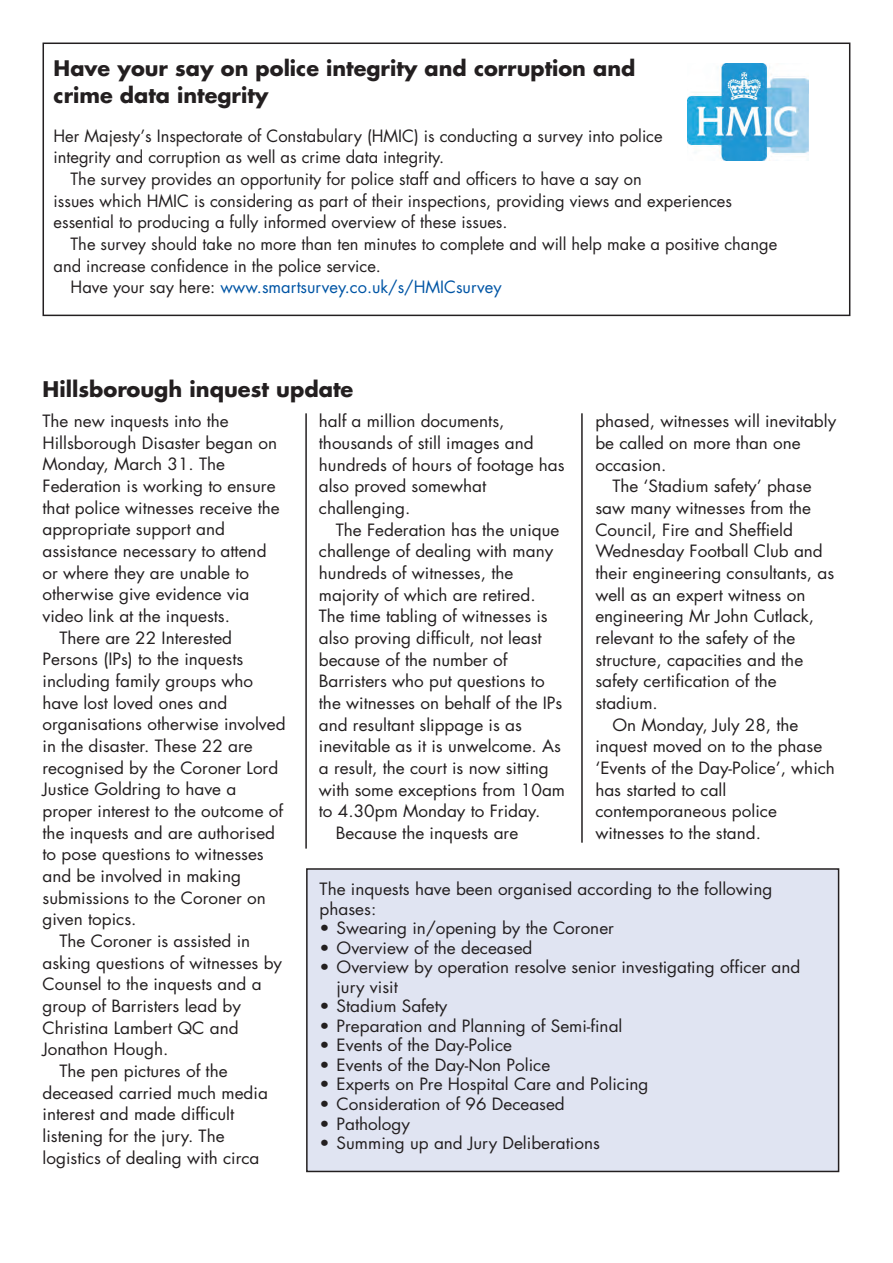
<style>
.page{position:relative;width:893px;height:1263px;background:#fff}
.page>*{position:absolute;margin:0;border:0;box-sizing:border-box;transform-origin:0 0}
.t1{font:700 21px "Futura";color:#231f20}
.t2{font:700 20.85px/27.5px "Futura";color:#231f20}
.t3{font:16.5px/21.6px "Futura";color:#231f20;scale:1.04 1}
.t4{font:16.5px/21.6px "Futura";color:#231f20}
.t5{font:16.5px "Futura";color:#0155a5}
.s1{color:#231f20}
</style>
<div class="page">
<hr style="left:305px;top:413px;width:2px;height:435px;background:#231f20">
<hr style="left:581px;top:413px;width:2px;height:430px;background:#231f20">
<div style="left:307px;top:869px;width:532px;height:302px;background:#e0e4f2"></div>
<div style="left:306px;top:868px;width:533px;height:304px;border:2px solid #231f20"></div>
<div style="left:43px;top:43px;width:807px;height:273px;border:2px solid #231f20"></div>
<img style="left:688px;top:64px;width:120px;height:97px">
<p class="t2" style="left:54px;top:56px;width:583px">Have your say on police integrity and corruption and crime data integrity</p>
<p class="t4" style="left:54px;top:126px;width:611px">Her Majesty’s Inspectorate of Constabulary (HMIC) is conducting a survey into police integrity and corruption as well as crime data integrity.</p>
<p class="t4" style="left:54px;top:170px;width:680px;text-indent:17px">The survey provides an opportunity for police staff and officers to have a say on<br>issues which HMIC is considering as part of their inspections, providing views and experiences essential to producing a fully informed overview of these issues.</p>
<p class="t4" style="left:71px;top:235px;width:708px">The survey should take no more than ten minutes to complete and will help make a positive change</p>
<p class="t4" style="left:54px;top:256px;width:329px">and increase confidence in the police service.</p>
<p class="t5" style="left:71px;top:280px;width:433px"><span class="s1">Have your say here:</span> www.smartsurvey.co.uk/s/HMICsurvey</p>
<p class="t1" style="left:43px;top:379px;width:312px">Hillsborough inquest update</p>
<p class="t3" style="left:43px;top:412px;width:181px">The new inquests into the</p>
<p class="t3" style="left:43px;top:433px;width:227px">Hillsborough Disaster began on</p>
<p class="t3" style="left:43px;top:455px;width:177px">Monday, March 31. The</p>
<p class="t3" style="left:43px;top:476px;width:226px">Federation is working to ensure</p>
<p class="t3" style="left:43px;top:498px;width:230px">that police witnesses receive the</p>
<p class="t3" style="left:43px;top:520px;width:177px">appropriate support and</p>
<p class="t3" style="left:43px;top:541px;width:217px">assistance necessary to attend</p>
<p class="t3" style="left:43px;top:563px;width:200px">or where they are unable to</p>
<p class="t3" style="left:43px;top:585px;width:200px">otherwise give evidence via</p>
<p class="t3" style="left:43px;top:606px;width:182px">video link at the inquests.</p>
<p class="t3" style="left:60px;top:628px;width:167px">There are 22 Interested</p>
<p class="t3" style="left:43px;top:650px;width:195px">Persons (IPs) to the inquests</p>
<p class="t3" style="left:43px;top:671px;width:204px">including family groups who</p>
<p class="t3" style="left:43px;top:693px;width:179px">have lost loved ones and</p>
<p class="t3" style="left:43px;top:715px;width:235px">organisations otherwise involved</p>
<p class="t3" style="left:43px;top:736px;width:204px">in the disaster. These 22 are</p>
<p class="t3" style="left:43px;top:758px;width:228px">recognised by the Coroner Lord</p>
<p class="t3" style="left:43px;top:780px;width:188px">Justice Goldring to have a</p>
<p class="t3" style="left:43px;top:801px;width:233px">proper interest to the outcome of</p>
<p class="t3" style="left:43px;top:823px;width:225px">the inquests and are authorised</p>
<p class="t3" style="left:43px;top:845px;width:214px">to pose questions to witnesses</p>
<p class="t3" style="left:43px;top:866px;width:192px">and be involved in making</p>
<p class="t3" style="left:43px;top:888px;width:216px">submissions to the Coroner on</p>
<p class="t3" style="left:43px;top:910px;width:92px">given topics.</p>
<p class="t3" style="left:60px;top:931px;width:185px">The Coroner is assisted in</p>
<p class="t3" style="left:43px;top:953px;width:232px">asking questions of witnesses by</p>
<p class="t3" style="left:43px;top:975px;width:212px">Counsel to the inquests and a</p>
<p class="t3" style="left:43px;top:996px;width:192px">group of Barristers lead by</p>
<p class="t3" style="left:43px;top:1018px;width:190px">Christina Lambert QC and</p>
<p class="t3" style="left:43px;top:1040px;width:123px">Jonathon Hough.</p>
<p class="t3" style="left:60px;top:1061px;width:163px">The pen pictures of the</p>
<p class="t3" style="left:43px;top:1083px;width:218px">deceased carried much media</p>
<p class="t3" style="left:43px;top:1105px;width:186px">interest and made difficult</p>
<p class="t3" style="left:43px;top:1126px;width:177px">listening for the jury. The</p>
<p class="t3" style="left:43px;top:1148px;width:210px">logistics of dealing with circa</p>
<p class="t3" style="left:319px;top:412px;width:238px">half a million documents, thousands of still images and hundreds of hours of footage has also proved somewhat challenging.</p>
<p class="t3" style="left:336px;top:520px;width:216px">The Federation has the unique</p>
<p class="t3" style="left:319px;top:542px;width:227px">challenge of dealing with many</p>
<p class="t3" style="left:319px;top:563px;width:189px">hundreds of witnesses, the</p>
<p class="t3" style="left:319px;top:585px;width:210px">majority of which are retired.</p>
<p class="t3" style="left:319px;top:607px;width:222px">The time tabling of witnesses is</p>
<p class="t3" style="left:319px;top:628px;width:216px">also proving difficult, not least</p>
<p class="t3" style="left:319px;top:650px;width:183px">because of the number of</p>
<p class="t3" style="left:319px;top:672px;width:219px">Barristers who put questions to</p>
<p class="t3" style="left:319px;top:693px;width:236px">the witnesses on behalf of the IPs</p>
<p class="t3" style="left:319px;top:715px;width:197px">and resultant slippage is as</p>
<p class="t3" style="left:319px;top:737px;width:234px">inevitable as it is unwelcome. As</p>
<p class="t3" style="left:319px;top:758px;width:223px">a result, the court is now sitting</p>
<p class="t3" style="left:319px;top:780px;width:238px">with some exceptions from 10am</p>
<p class="t3" style="left:319px;top:802px;width:215px">to 4.30pm Monday to Friday.</p>
<p class="t3" style="left:336px;top:823px;width:177px">Because the inquests are</p>
<p class="t3" style="left:595px;top:412px;width:233px">phased, witnesses will inevitably be called on more than one occasion.</p>
<p class="t3" style="left:612px;top:477px;width:193px">The ‘Stadium safety’ phase</p>
<p class="t3" style="left:595px;top:498px;width:209px">saw many witnesses from the</p>
<p class="t3" style="left:595px;top:520px;width:191px">Council, Fire and Sheffield</p>
<p class="t3" style="left:595px;top:542px;width:220px">Wednesday Football Club and</p>
<p class="t3" style="left:595px;top:563px;width:231px">their engineering consultants, as</p>
<p class="t3" style="left:595px;top:585px;width:203px">well as an expert witness on</p>
<p class="t3" style="left:595px;top:607px;width:212px">engineering Mr John Cutlack,</p>
<p class="t3" style="left:595px;top:628px;width:194px">relevant to the safety of the</p>
<p class="t3" style="left:595px;top:650px;width:201px">structure, capacities and the</p>
<p class="t3" style="left:595px;top:672px;width:176px">safety certification of the</p>
<p class="t3" style="left:595px;top:693px;width:62px">stadium.</p>
<p class="t3" style="left:612px;top:715px;width:180px">On Monday, July 28, the</p>
<p class="t3" style="left:595px;top:737px;width:220px">inquest moved on to the phase</p>
<p class="t3" style="left:595px;top:758px;width:232px">‘Events of the Day-Police’, which</p>
<p class="t3" style="left:595px;top:780px;width:127px">has started to call</p>
<p class="t3" style="left:595px;top:802px;width:176px">contemporaneous police</p>
<p class="t3" style="left:595px;top:823px;width:161px">witnesses to the stand.</p>
<p class="t3" style="left:320px;top:881px;width:437px;line-height:19.5px">The inquests have been organised according to the following phases:</p>
<p class="t3" style="left:320px;top:919px;width:285px">• Swearing in/opening by the Coroner</p>
<p class="t3" style="left:320px;top:938px;width:206px">• Overview of the deceased</p>
<p class="t3" style="left:336px;top:959px;width:448px;line-height:19.5px;text-indent:-17px">• Overview by operation resolve senior investigating officer and jury visit</p>
<p class="t3" style="left:320px;top:997px;width:124px">• Stadium Safety</p>
<p class="t3" style="left:320px;top:1016px;width:293px">• Preparation and Planning of Semi-final</p>
<p class="t3" style="left:320px;top:1036px;width:187px">• Events of the Day-Police</p>
<p class="t3" style="left:320px;top:1055px;width:223px">• Events of the Day-Non Police</p>
<p class="t3" style="left:320px;top:1075px;width:318px">• Experts on Pre Hospital Care and Policing</p>
<p class="t3" style="left:320px;top:1094px;width:237px">• Consideration of 96 Deceased</p>
<p class="t3" style="left:320px;top:1114px;width:88px">• Pathology</p>
<p class="t3" style="left:320px;top:1133px;width:271px">• Summing up and Jury Deliberations</p>
</div>
